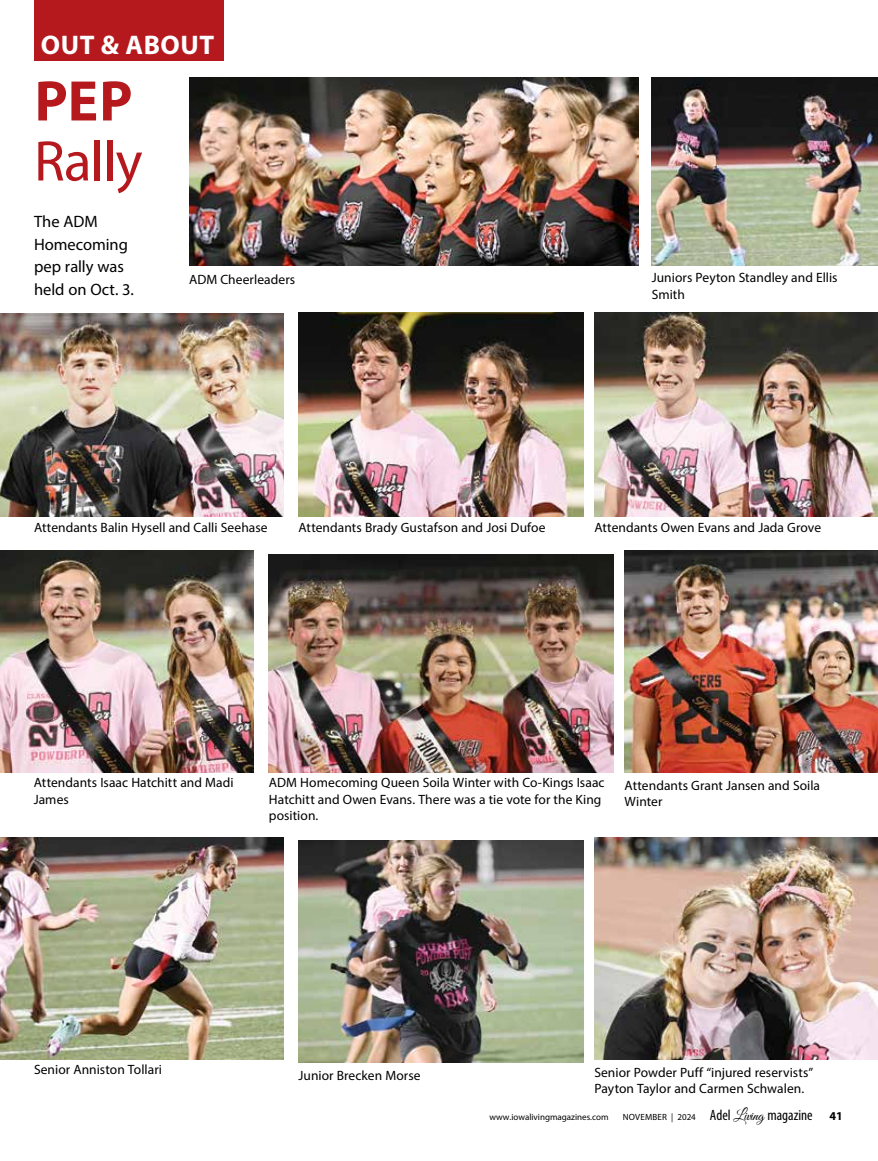
<style>
.page{position:relative;width:878px;height:1161px;background:#fff}
.page>*{position:absolute;margin:0;border:0;box-sizing:border-box;transform-origin:0 0}
.t1{font:57.75px "Myriad Pro";letter-spacing:-.015em;color:#b5191e}
.t2{font:700 57.75px "Myriad Pro";color:#b5191e}
.t3{font:700 27px "Myriad Pro";letter-spacing:.02em;color:#fff}
.t4{font:16.5px/22.5px "Myriad Pro";color:#000}
.t5{font:13.5px/16.5px "Myriad Pro";letter-spacing:.005em;color:#000}
.t6{font:700 12px "Myriad Pro";color:#000}
.t7{font:9px "Myriad Pro";color:#000}
.s1{font-stretch:condensed;font-size:15px}
.s2{font-family:"Great Vibes";font-size:15px}
</style>
<div class="page">
<img style="left:0;top:313px;width:284px;height:204px">
<img style="left:0;top:551px;width:253px;height:222px">
<img style="left:0;top:837px;width:284px;height:222px">
<img style="left:594px;top:313px;width:284px;height:204px">
<img style="left:651px;top:77px;width:227px;height:189px">
<div style="left:34px;top:0;width:189px;height:60px;background:#b5191e"></div>
<img style="left:298px;top:313px;width:286px;height:204px">
<img style="left:624px;top:551px;width:254px;height:222px">
<img style="left:594px;top:837px;width:284px;height:222px">
<img style="left:269px;top:554px;width:344px;height:219px">
<img style="left:298px;top:841px;width:286px;height:222px">
<img style="left:189px;top:77px;width:449px;height:189px">
<h2 class="t3" style="left:41px;top:27px;width:175px">OUT &amp; ABOUT</h2>
<h1 class="t2" style="left:35px;top:63px;width:99px">PEP</h1>
<h1 class="t1" style="left:34px;top:126px;width:110px">Rally</h1>
<p class="t4" style="left:34px;top:210px;width:101px">The ADM<br>Homecoming pep rally was held on Oct. 3.</p>
<p class="t5" style="left:189px;top:271px;width:108px">ADM Cheerleaders</p>
<p class="t5" style="left:651px;top:269px;width:187px">Juniors Peyton Standley and Ellis<br>Smith</p>
<p class="t5" style="left:34px;top:519px;width:235px">Attendants Balin Hysell and Calli Seehase</p>
<p class="t5" style="left:298px;top:519px;width:249px">Attendants Brady Gustafson and Josi Dufoe</p>
<p class="t5" style="left:594px;top:519px;width:228px">Attendants Owen Evans and Jada Grove</p>
<p class="t5" style="left:34px;top:774px;width:201px">Attendants Isaac Hatchitt and Madi<br>James</p>
<p class="t5" style="left:269px;top:774px;width:337px">ADM Homecoming Queen Soila Winter with Co-Kings Isaac<br>Hatchitt and Owen Evans. There was a tie vote for the King position.</p>
<p class="t5" style="left:624px;top:777px;width:197px">Attendants Grant Jansen and Soila<br>Winter</p>
<p class="t5" style="left:34px;top:1061px;width:129px">Senior Anniston Tollari</p>
<p class="t5" style="left:298px;top:1067px;width:124px">Junior Brecken Morse</p>
<p class="t5" style="left:594px;top:1064px;width:220px">Senior Powder Puff “injured reservists”<br>Payton Taylor and Carmen Schwalen.</p>
<p class="t7" style="left:489px;top:1111px;width:324px">www.iowalivingmagazines.com NOVEMBER | 2024 <span class="s1">Adel</span> <span class="s2">Living</span> <span class="s1">magazine</span></p>
<p class="t6" style="left:829px;top:1108px;width:15px">41</p>
</div>
